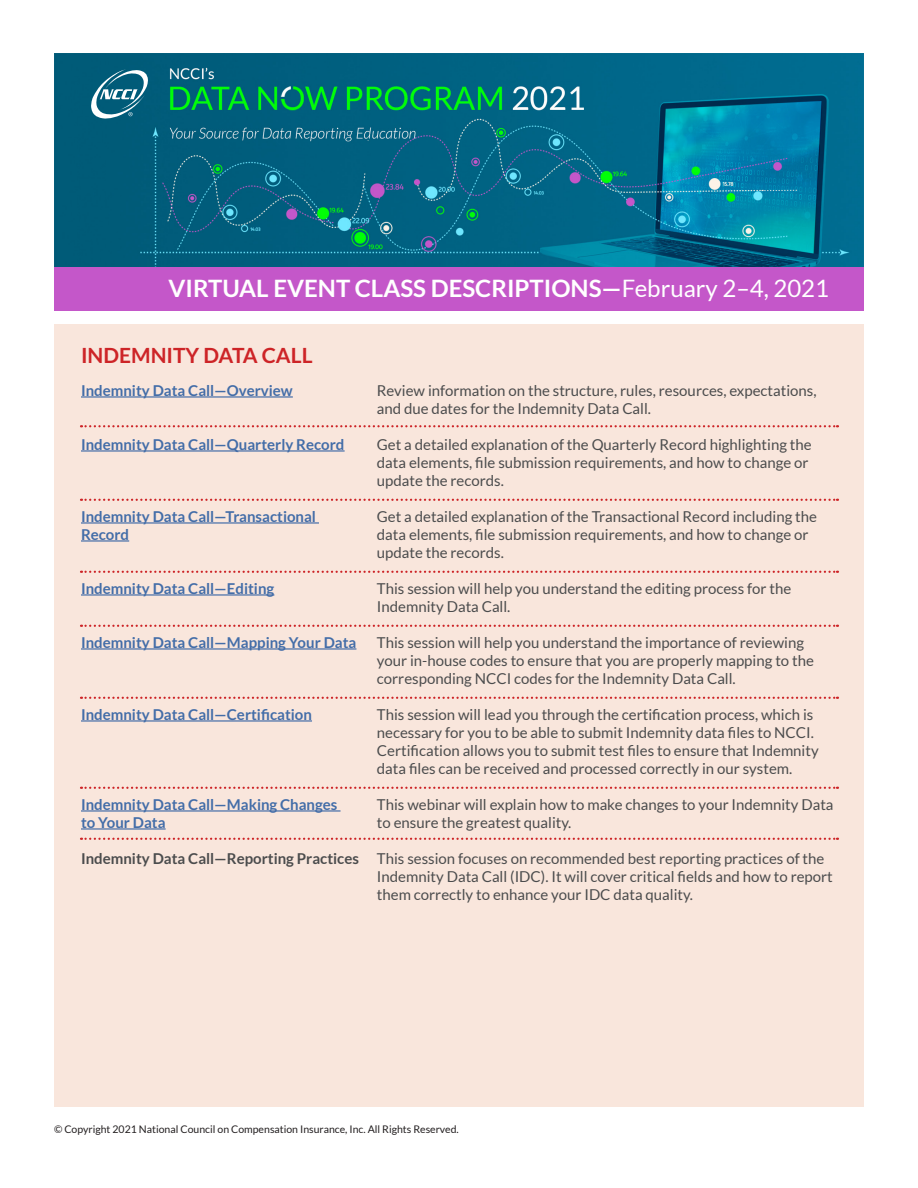
<style>
.page{position:relative;width:918px;height:1188px;background:#fff}
.page>*{position:absolute;margin:0;border:0;box-sizing:border-box;transform-origin:0 0}
.t1{font:700 24px "Lato";color:#fff}
.t2{font:700 21px "Lato";color:#cd2427}
.t3{font:15px/18px "Lato";color:#4b4c4d}
.t4{font:700 15px/18px "Lato";color:#436da8}
.t5{font:700 15px "Lato";color:#4b4c4d}
.BckPg{font:10.5px "Lato";color:#231f20}
.s1{font-weight:400}
</style>
<div class="page">
<div style="left:54px;top:324px;width:810px;height:783px;background:#f9e6dc"></div>
<img style="left:54px;top:54px;width:810px;height:213px">
<svg style="left:91px;top:69px;width:57px;height:50px"></svg>
<div style="left:54px;top:267px;width:810px;height:43px;background:#c457c9"></div>
<svg style="left:81px;top:425px;width:757px;height:2px"></svg>
<svg style="left:81px;top:499px;width:757px;height:2px"></svg>
<hr style="left:81px;top:396px;width:212px;height:2px;background:#436da8">
<hr style="left:81px;top:450px;width:264px;height:2px;background:#436da8">
<hr style="left:81px;top:522px;width:238px;height:2px;background:#436da8">
<hr style="left:81px;top:540px;width:48px;height:2px;background:#436da8">
<hr style="left:81px;top:594px;width:193px;height:2px;background:#436da8">
<hr style="left:81px;top:648px;width:275px;height:2px;background:#436da8">
<hr style="left:81px;top:720px;width:231px;height:2px;background:#436da8">
<hr style="left:81px;top:810px;width:260px;height:2px;background:#436da8">
<hr style="left:81px;top:828px;width:85px;height:2px;background:#436da8">
<svg style="left:81px;top:625px;width:757px;height:2px"></svg>
<svg style="left:81px;top:571px;width:757px;height:2px"></svg>
<svg style="left:81px;top:697px;width:757px;height:2px"></svg>
<svg style="left:81px;top:787px;width:757px;height:2px"></svg>
<svg style="left:81px;top:838px;width:757px;height:2px"></svg>
<p class="t1" style="left:169px;top:275px;width:662px">VIRTUAL EVENT CLASS DESCRIPTIONS—<span class="s1">February 2–4, 2021</span></p>
<p class="t2" style="left:81px;top:344px;width:233px">INDEMNITY DATA CALL</p>
<p class="t4" style="left:81px;top:381px;width:213px">Indemnity Data Call—Overview</p>
<p class="t4" style="left:81px;top:435px;width:265px">Indemnity Data Call—Quarterly Record</p>
<p class="t4" style="left:81px;top:507px;width:237px">Indemnity Data Call—Transactional<br>Record</p>
<p class="t4" style="left:81px;top:579px;width:195px">Indemnity Data Call—Editing</p>
<p class="t4" style="left:81px;top:633px;width:277px">Indemnity Data Call—Mapping Your Data</p>
<p class="t4" style="left:81px;top:705px;width:232px">Indemnity Data Call—Certification</p>
<p class="t4" style="left:81px;top:795px;width:258px">Indemnity Data Call—Making Changes to Your Data</p>
<p class="t5" style="left:81px;top:850px;width:279px">Indemnity Data Call—Reporting Practices</p>
<p class="t3" style="left:377px;top:382px;width:441px">Review information on the structure, rules, resources, expectations, and due dates for the Indemnity Data Call.</p>
<p class="t3" style="left:377px;top:436px;width:436px">Get a detailed explanation of the Quarterly Record highlighting the data elements, file submission requirements, and how to change or update the records.</p>
<p class="t3" style="left:377px;top:508px;width:442px">Get a detailed explanation of the Transactional Record including the data elements, file submission requirements, and how to change or update the records.</p>
<p class="t3" style="left:377px;top:580px;width:416px">This session will help you understand the editing process for the<br>Indemnity Data Call.</p>
<p class="t3" style="left:377px;top:634px;width:439px">This session will help you understand the importance of reviewing your in-house codes to ensure that you are properly mapping to the corresponding NCCI codes for the Indemnity Data Call.</p>
<p class="t3" style="left:377px;top:706px;width:443px">This session will lead you through the certification process, which is necessary for you to be able to submit Indemnity data files to NCCI.<br>Certification allows you to submit test files to ensure that Indemnity data files can be received and processed correctly in our system.</p>
<p class="t3" style="left:377px;top:796px;width:458px">This webinar will explain how to make changes to your Indemnity Data to ensure the greatest quality.</p>
<p class="t3" style="left:377px;top:850px;width:457px">This session focuses on recommended best reporting practices of the<br>Indemnity Data Call (IDC). It will cover critical fields and how to report them correctly to enhance your IDC data quality.</p>
<p class="BckPg" style="left:54px;top:1124px;width:406px">© Copyright 2021 National Council on Compensation Insurance, Inc. All Rights Reserved.</p>
</div>
